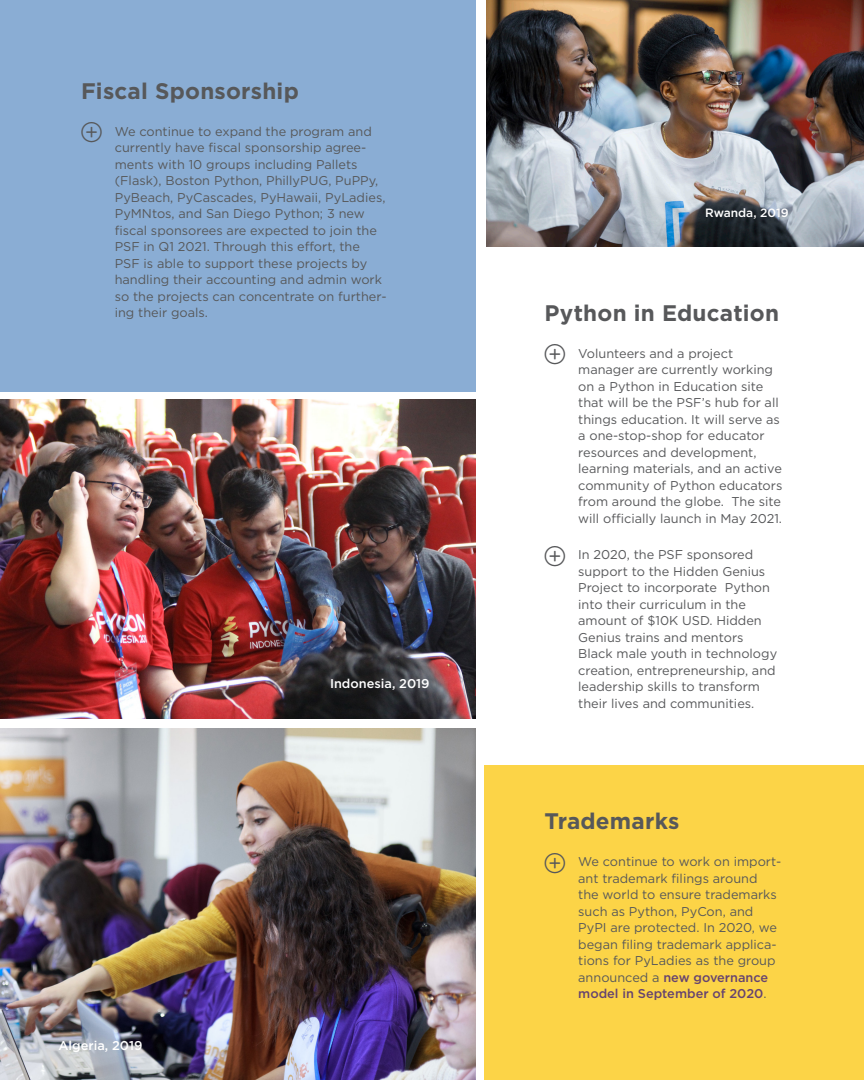
<style>
.page{position:relative;width:864px;height:1080px;background:#fff}
.page>*{position:absolute;margin:0;border:0;box-sizing:border-box;transform-origin:0 0}
.Product_Subheader_bl{font:700 22.5px "Gotham";letter-spacing:.01em;color:#57585a}
.t1{font:12.75px/16.5px "Gotham";color:#57585a}
.Captions{font:500 12.75px "Gotham";color:#fff}
.body{font:500 12px "Gotham";color:#fff}
.s1{font-weight:500;color:#66436f}
</style>
<div class="page">
<div style="left:0;top:0;width:476px;height:392px;background:#8aadd4"></div>
<img style="left:0;top:729px;width:476px;height:351px">
<img style="left:486px;top:0;width:378px;height:247px">
<img style="left:0;top:399px;width:476px;height:320px">
<div style="left:484px;top:765px;width:380px;height:315px;background:#fcd447"></div>
<p class="Product_Subheader_bl" style="left:81px;top:77px;width:219px">Fiscal Sponsorship</p>
<p class="t1" style="left:115px;top:123px;width:274px">We continue to expand the program and currently have fiscal sponsorship agree&shy;ments with 10 groups including Pallets (Flask), Boston Python, PhillyPUG, PuPPy, PyBeach, PyCascades, PyHawaii, PyLadies, PyMNtos, and San Diego Python; 3 new fiscal sponsorees are expected to join the PSF in Q1 2021. Through this effort, the PSF is able to support these projects by handling their accounting and admin work so the projects can concentrate on further&shy;ing their goals.</p>
<p class="Captions" style="left:58px;top:1037px;width:86px">Algeria, 2019</p>
<p class="Captions" style="left:330px;top:676px;width:101px">Indonesia, 2019</p>
<p class="body" style="left:705px;top:205px;width:85px">Rwanda, 2019</p>
<p class="Product_Subheader_bl" style="left:544px;top:299px;width:236px">Python in Education</p>
<p class="t1" style="left:578px;top:345px;width:206px">Volunteers and a project manager are currently working on a Python in Education site that will be the PSF’s hub for all things education. It will serve as a one-stop-shop for educator resources and development, learning materials, and an active community of Python educators from around the globe. The site will officially launch in May 2021.</p>
<p class="t1" style="left:578px;top:547px;width:200px">In 2020, the PSF sponsored support to the Hidden Genius<br>Project to incorporate Python into their curriculum in the amount of $10K USD. Hidden<br>Genius trains and mentors<br>Black male youth in technology creation, entrepreneurship, and leadership skills to transform their lives and communities.</p>
<p class="Product_Subheader_bl" style="left:544px;top:808px;width:137px">Trademarks</p>
<p class="t1" style="left:578px;top:853px;width:205px">We continue to work on import&shy;ant trademark filings around<br>the world to ensure trademarks such as Python, PyCon, and<br>PyPI are protected. In 2020, we began filing trademark applica&shy;tions for PyLadies as the group announced a <span class="s1">new governance model in September of 2020</span>.</p>
</div>
